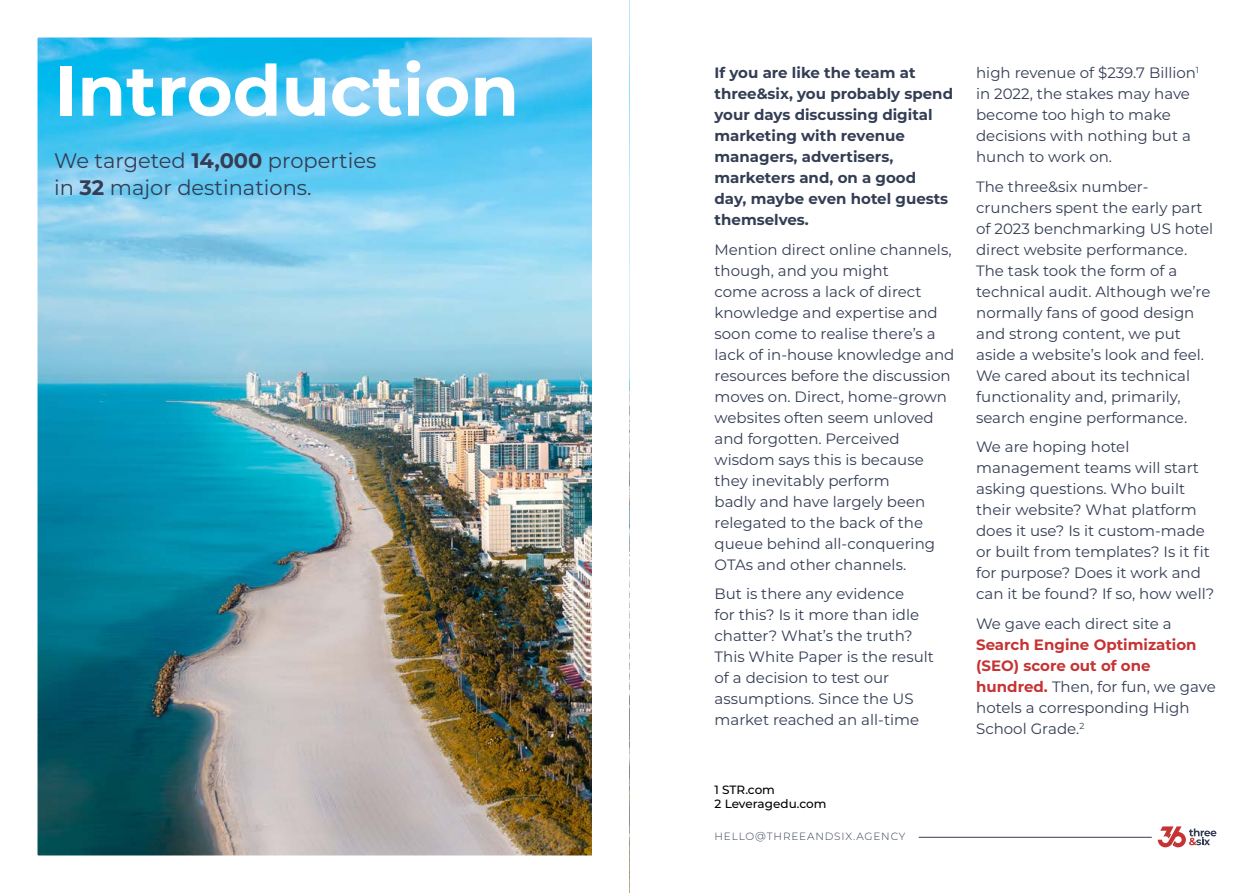
<style>
.page{position:relative;width:1259px;height:893px;background:#fff}
.page>*{position:absolute;margin:0;border:0;box-sizing:border-box;transform-origin:0 0}
.t1{font:700 70.5px "Montserrat";color:#fff}
.t2{font:21px/27px "Montserrat";color:#333d54}
.t3{font:15px/21px "Montserrat";color:#333d54}
.t4{font:700 15px/21px "Montserrat";color:#333d54}
.t5{font:500 12px/14.4px "Montserrat";color:#000}
.t6{font:300 10.5px "Montserrat";letter-spacing:.08em;color:#333d54}
.s1{font-weight:700}
.s2{font-weight:700;color:#c53433}
</style>
<div class="page">
<svg style="left:1157px;top:826px;width:59px;height:21px"></svg>
<hr style="left:918px;top:837px;width:233px;height:1px;background:#333d54">
<img style="left:39px;top:39px;width:551px;height:815px">
<h1 class="t1" style="left:54px;top:40px;width:466px">Introduction</h1>
<h2 class="t2" style="left:54px;top:147px;width:324px">We targeted <span class="s1">14,000</span> properties in <span class="s1">32</span> major destinations.</h2>
<p class="t4" style="left:714px;top:62px;width:240px">If you are like the team at three&amp;six, you probably spend your days discussing digital marketing with revenue managers, advertisers, marketers and, on a good<br>day, maybe even hotel guests themselves.</p>
<p class="t3" style="left:714px;top:238px;width:241px">Mention direct online channels, though, and you might<br>come across a lack of direct knowledge and expertise and soon come to realise there’s a lack of in-house knowledge and resources before the discussion moves on. Direct, home-grown websites often seem unloved and forgotten. Perceived wisdom says this is because they inevitably perform<br>badly and have largely been relegated to the back of the queue behind all-conquering<br>OTAs and other channels.</p>
<p class="t3" style="left:714px;top:583px;width:221px">But is there any evidence<br>for this? Is it more than idle chatter? What’s the truth?<br>This White Paper is the result of a decision to test our assumptions. Since the US market reached an all-time</p>
<p class="t5" style="left:714px;top:782px;width:113px">1 STR.com<br>2 Leveragedu.com</p>
<p class="t6" style="left:714px;top:829px;width:192px">HELLO@THREEANDSIX.AGENCY</p>
<p class="t3" style="left:976px;top:62px;width:224px">high revenue of $239.7 Billion<sup>1 </sup>in 2022, the stakes may have become too high to make decisions with nothing but a hunch to work on.</p>
<p class="t3" style="left:976px;top:175px;width:239px">The three&amp;six number&shy;crunchers spent the early part of 2023 benchmarking US hotel direct website performance.<br>The task took the form of a technical audit. Although we’re normally fans of good design and strong content, we put aside a website’s look and feel.<br>We cared about its technical functionality and, primarily, search engine performance.</p>
<p class="t3" style="left:976px;top:436px;width:240px">We are hoping hotel management teams will start asking questions. Who built their website? What platform does it use? Is it custom-made or built from templates? Is it fit for purpose? Does it work and can it be found? If so, how well?</p>
<p class="t3" style="left:976px;top:612px;width:197px">We gave each direct site a</p>
<p class="t3" style="left:976px;top:633px;width:241px"><span class="s2">Search Engine Optimization (SEO) score out of one hundred.</span> Then, for fun, we gave hotels a corresponding High<br>School Grade.<sup>2</sup></p>
</div>
